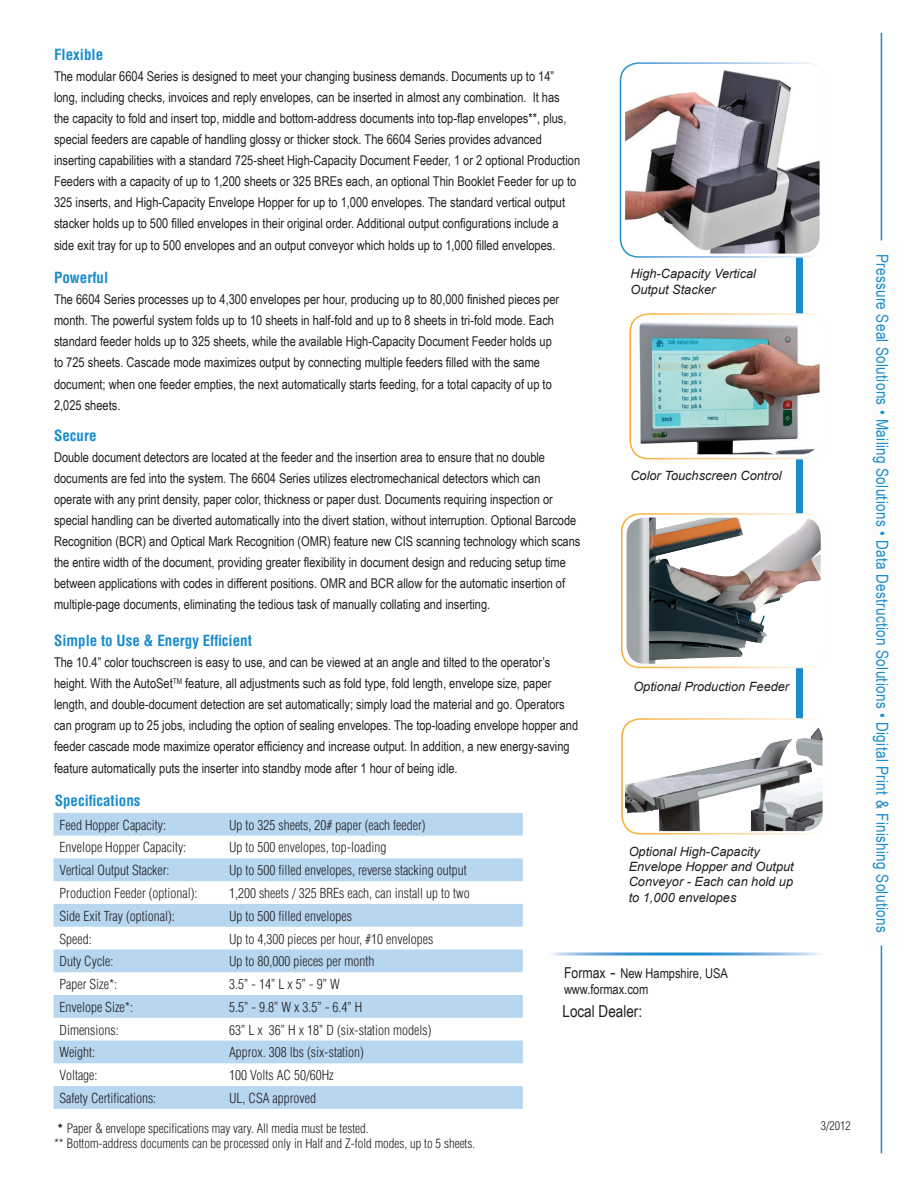
<style>
.page{position:relative;width:918px;height:1188px;background:#fff}
.page>*{position:absolute;margin:0;border:0;box-sizing:border-box;transform-origin:0 0}
.t1{font:16.5px "Arial Narrow";letter-spacing:.02em;color:#198ccd}
.t2{font:16.5px "Arial Narrow";color:#231f20}
.t3{font:700 condensed 15px "Helvetica";color:#198ccd}
.t4{font:13.5px/21px "Arial Narrow";color:#231f20}
.t5{font:300 condensed 13.5px "Helvetica";color:#231f20}
.t6{font:italic 12.75px/15.3px "Arial";color:#231f20}
.t7{font:300 condensed 12.75px/15.3px "Helvetica";color:#231f20}
.t8{font:300 condensed 12px "Helvetica";color:#231f20}
.s1{font-weight:700}
.s2{font-size:15px}
.s3{font-family:"Arial";font-size:16.5px}
</style>
<div class="page">
<div style="left:796px;top:155px;width:7px;height:586px;background:#198ccd"></div>
<svg style="left:54px;top:813px;width:469px;height:296px;fill:#b7d6f0"></svg>
<div style="left:547px;top:952px;width:277px;height:4px;border:2px solid #fff"></div>
<div style="left:622px;top:719px;width:204px;height:115px;background:#fff;border-radius:18px"></div>
<div style="left:621px;top:718px;width:205px;height:116px;border:2px solid #fff;border-radius:18px"></div>
<img style="left:625px;top:727px;width:198px;height:104px">
<div style="left:622px;top:514px;width:203px;height:153px;background:#fff;border-radius:18px"></div>
<div style="left:621px;top:513px;width:205px;height:155px;border:2px solid #fff;border-radius:18px"></div>
<img style="left:627px;top:518px;width:194px;height:146px">
<div style="left:630px;top:314px;width:196px;height:145px;background:#fff;border-radius:18px"></div>
<div style="left:629px;top:313px;width:197px;height:146px;border:2px solid #fff;border-radius:18px"></div>
<div style="left:620px;top:63px;width:204px;height:194px;background:#fff;border-radius:18px"></div>
<div style="left:620px;top:62px;width:205px;height:196px;border:2px solid #fff;border-radius:18px"></div>
<img style="left:625px;top:66px;width:195px;height:188px">
<img style="left:636px;top:318px;width:184px;height:136px">
<hr style="left:881px;top:33px;width:1px;height:1120px;background:#198ccd">
<div style="left:864px;top:240px;width:35px;height:706px;background:#fdfefc"></div>
<p class="t3" style="left:54px;top:45px;width:51px">Flexible</p>
<p class="t4" style="left:54px;top:65px;width:528px">The modular 6604 Series is designed to meet your changing business demands. Documents up to 14” long, including checks, invoices and reply envelopes, can be inserted in almost any combination. It has<br>the capacity to fold and insert top, middle and bottom-address documents into top-flap envelopes**, plus, special feeders are capable of handling glossy or thicker stock. The 6604 Series provides advanced inserting capabilities with a standard 725-sheet High-Capacity Document Feeder, 1 or 2 optional Production Feeders with a capacity of up to 1,200 sheets or 325 BREs each, an optional Thin Booklet Feeder for up to 325 inserts, and High-Capacity Envelope Hopper for up to 1,000 envelopes. The standard vertical output stacker holds up to 500 filled envelopes in their original order. Additional output configurations include a</p>
<p class="t4" style="left:54px;top:234px;width:503px">side exit tray for up to 500 envelopes and an output conveyor which holds up to 1,000 filled envelopes.</p>
<p class="t3" style="left:54px;top:269px;width:56px">Powerful</p>
<p class="t4" style="left:54px;top:289px;width:507px">The 6604 Series processes up to 4,300 envelopes per hour, producing up to 80,000 finished pieces per month. The powerful system folds up to 10 sheets in half-fold and up to 8 sheets in tri-fold mode. Each standard feeder holds up to 325 sheets, while the available High-Capacity Document Feeder holds up to 725 sheets. Cascade mode maximizes output by connecting multiple feeders filled with the same document; when one feeder empties, the next automatically starts feeding, for a total capacity of up to 2,025 sheets.</p>
<p class="t3" style="left:54px;top:426px;width:44px">Secure</p>
<p class="t4" style="left:54px;top:446px;width:528px">Double document detectors are located at the feeder and the insertion area to ensure that no double documents are fed into the system. The 6604 Series utilizes electromechanical detectors which can operate with any print density, paper color, thickness or paper dust. Documents requiring inspection or special handling can be diverted automatically into the divert station, without interruption. Optional Barcode Recognition (BCR) and Optical Mark Recognition (OMR) feature new CIS scanning technology which scans the entire width of the document, providing greater flexibility in document design and reducing setup time between applications with codes in different positions. OMR and BCR allow for the automatic insertion of multiple-page documents, eliminating the tedious task of manually collating and inserting.</p>
<p class="t3" style="left:54px;top:632px;width:199px">Simple to Use &amp; Energy Efficient</p>
<p class="t4" style="left:54px;top:652px;width:526px">The 10.4” color touchscreen is easy to use, and can be viewed at an angle and tilted to the operator’s height. With the AutoSet<sup>TM</sup> feature, all adjustments such as fold type, fold length, envelope size, paper length, and double-document detection are set automatically; simply load the material and go. Operators can program up to 25 jobs, including the option of sealing envelopes. The top-loading envelope hopper and feeder cascade mode maximize operator efficiency and increase output. In addition, a new energy-saving feature automatically puts the inserter into standby mode after 1 hour of being idle.</p>
<p class="t6" style="left:630px;top:266px;width:127px">High-Capacity Vertical<br>Output Stacker</p>
<p class="t6" style="left:630px;top:468px;width:153px">Color Touchscreen Control</p>
<p class="t6" style="left:633px;top:679px;width:157px">Optional Production Feeder</p>
<p class="t3" style="left:55px;top:791px;width:87px">Specifications</p>
<p class="t5" style="left:60px;top:816px;width:108px">Feed Hopper Capacity:</p>
<p class="t5" style="left:229px;top:816px;width:198px">Up to 325 sheets, 20# paper (each feeder)</p>
<p class="t5" style="left:60px;top:839px;width:128px">Envelope Hopper Capacity:</p>
<p class="t5" style="left:229px;top:839px;width:159px">Up to 500 envelopes, top-loading</p>
<p class="t5" style="left:60px;top:862px;width:111px">Vertical Output Stacker:</p>
<p class="t5" style="left:229px;top:862px;width:239px">Up to 500 filled envelopes, reverse stacking output</p>
<p class="t5" style="left:60px;top:885px;width:139px">Production Feeder (optional):</p>
<p class="t5" style="left:229px;top:885px;width:242px">1,200 sheets / 325 BREs each, can install up to two</p>
<p class="t5" style="left:60px;top:907px;width:117px">Side Exit Tray (optional):</p>
<p class="t5" style="left:229px;top:907px;width:124px">Up to 500 filled envelopes</p>
<p class="t5" style="left:60px;top:930px;width:34px">Speed:</p>
<p class="t5" style="left:229px;top:930px;width:206px">Up to 4,300 pieces per hour, #10 envelopes</p>
<p class="t5" style="left:60px;top:953px;width:55px">Duty Cycle:</p>
<p class="t5" style="left:229px;top:953px;width:147px">Up to 80,000 pieces per month</p>
<p class="t5" style="left:60px;top:976px;width:59px">Paper Size*:</p>
<p class="t5" style="left:229px;top:976px;width:112px">3.5” - 14” L x 5” - 9” W</p>
<p class="t5" style="left:60px;top:999px;width:75px">Envelope Size*:</p>
<p class="t5" style="left:229px;top:999px;width:135px">5.5” - 9.8” W x 3.5” - 6.4” H</p>
<p class="t5" style="left:60px;top:1021px;width:61px">Dimensions:</p>
<p class="t5" style="left:229px;top:1021px;width:204px">63” L x 36” H x 18” D (six-station models)</p>
<p class="t5" style="left:60px;top:1044px;width:37px">Weight:</p>
<p class="t5" style="left:229px;top:1044px;width:136px">Approx. 308 lbs (six-station)</p>
<p class="t5" style="left:60px;top:1067px;width:39px">Voltage:</p>
<p class="t5" style="left:229px;top:1067px;width:106px">100 Volts AC 50/60Hz</p>
<p class="t5" style="left:60px;top:1090px;width:98px">Safety Certifications:</p>
<p class="t5" style="left:229px;top:1090px;width:88px">UL, CSA approved</p>
<p class="t7" style="left:54px;top:1120px;width:423px"><span class="s1">*</span> Paper &amp; envelope specifications may vary. All media must be tested.<br>** Bottom-address documents can be processed only in Half and Z-fold modes, up to 5 sheets.</p>
<p class="t6" style="left:629px;top:844px;width:167px">Optional High-Capacity<br>Envelope Hopper and Output<br>Conveyor - Each can hold up to 1,000 envelopes</p>
<p class="t4" style="left:564px;top:965px;width:166px;line-height:16.2px"><span class="s2">Formax</span> <span class="s3">-</span> New Hampshire, USA www.formax.com</p>
<p class="t2" style="left:562px;top:999px;width:81px">Local Dealer:</p>
<p class="t1" style="left:895px;top:254px;width:680px;rotate:90deg">Pressure Seal Solutions • Mailing Solutions • Data Destruction Solutions • Digital Print &amp; Finishing Solutions</p>
<p class="t8" style="left:821px;top:1118px;width:31px">3/2012</p>
</div>
